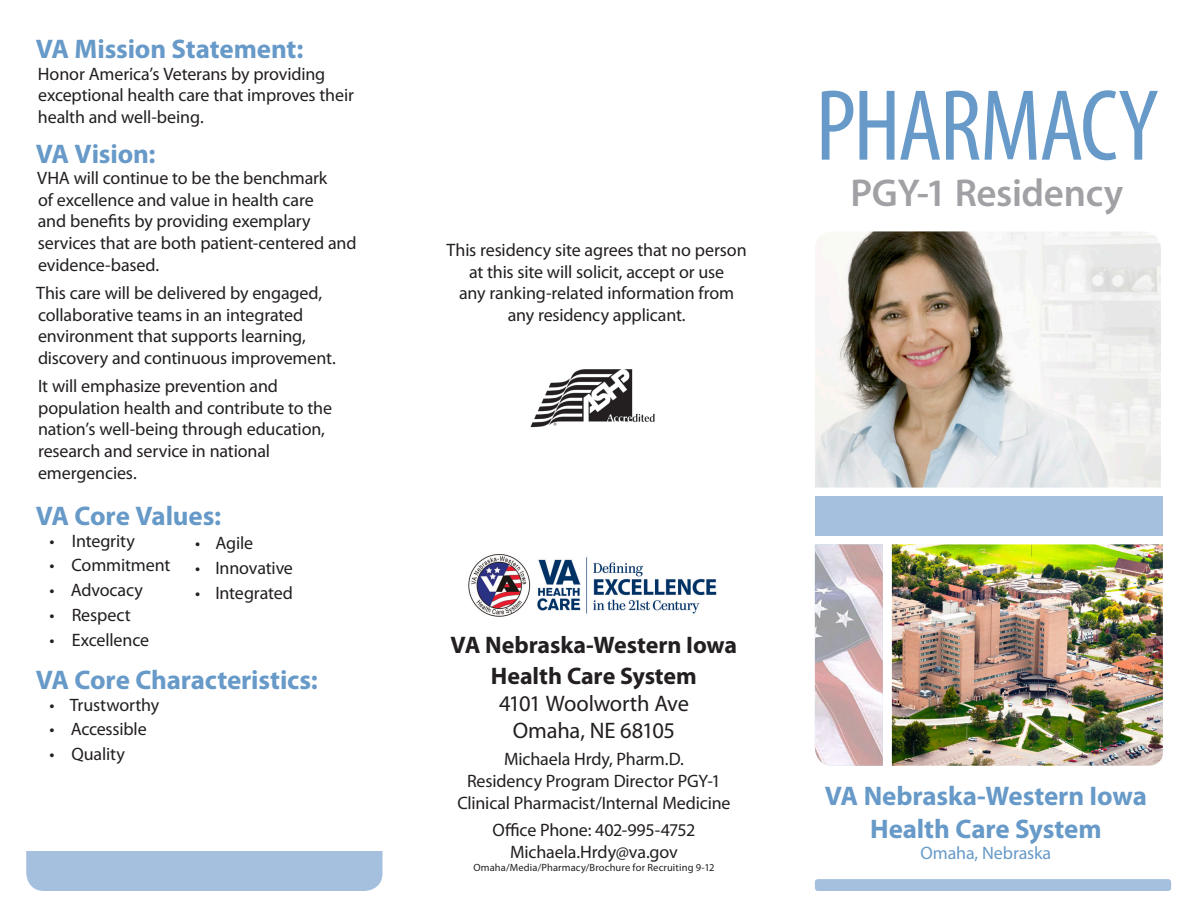
<style>
.page{position:relative;width:1188px;height:918px;background:#fff}
.page>*{position:absolute;margin:0;border:0;box-sizing:border-box;transform-origin:0 0}
.t1{font:condensed 102px "Myriad Pro";letter-spacing:-.025em;color:#679ac8}
.t2{font:600 39px "Myriad Pro";letter-spacing:-.01em;color:#a1a1a5}
.Headlines{font:700 27px "Myriad Pro";letter-spacing:-.005em;color:#679ac8}
.Headlines-2{font:700 24px "Myriad Pro";letter-spacing:-.005em;color:#231f20}
.Body{font:22.5px "Myriad Pro";letter-spacing:-.015em;color:#231f20}
.Body-2{font:18px/21.6px "Myriad Pro";letter-spacing:-.01em;color:#231f20}
.t3{font:18px "Myriad Pro";letter-spacing:-.005em;color:#679ac8}
.t4{font:10.5px "Myriad Pro";letter-spacing:.01em;color:#231f20}
</style>
<div class="page">
<img style="left:815px;top:544px;width:68px;height:222px">
<img style="left:892px;top:544px;width:271px;height:222px">
<img style="left:530px;top:369px;width:125px;height:59px">
<img style="left:468px;top:554px;width:249px;height:63px">
<img style="left:815px;top:231px;width:346px;height:257px">
<div style="left:815px;top:496px;width:348px;height:40px;background:#a5bfde"></div>
<div style="left:26px;top:851px;width:356px;height:40px;background:#a5bfde"></div>
<div style="left:815px;top:879px;width:356px;height:12px;background:#a5bfde;border-radius:3px"></div>
<p class="Headlines" style="left:36px;top:31px;width:269px">VA Mission Statement:</p>
<p class="Body-2" style="left:38px;top:63px;width:318px">Honor America’s Veterans by providing exceptional health care that improves their health and well-being.</p>
<p class="Headlines" style="left:36px;top:136px;width:121px">VA Vision:</p>
<p class="Body-2" style="left:37px;top:167px;width:321px">VHA will continue to be the benchmark<br>of excellence and value in health care<br>and benefits by providing exemplary services that are both patient-centered and evidence-based.</p>
<p class="Body-2" style="left:36px;top:282px;width:301px">This care will be delivered by engaged, collaborative teams in an integrated environment that supports learning, discovery and continuous improvement.</p>
<p class="Body-2" style="left:38px;top:375px;width:296px">It will emphasize prevention and population health and contribute to the nation’s well-being through education, research and service in national emergencies.</p>
<p class="Headlines" style="left:36px;top:498px;width:187px">VA Core Values:</p>
<p class="Body-2" style="left:50px;top:529px;width:87px">• Integrity</p>
<p class="Body-2" style="left:50px;top:554px;width:122px">• Commitment</p>
<p class="Body-2" style="left:50px;top:579px;width:95px">• Advocacy</p>
<p class="Body-2" style="left:50px;top:604px;width:83px">• Respect</p>
<p class="Body-2" style="left:50px;top:629px;width:101px">• Excellence</p>
<p class="Headlines" style="left:36px;top:662px;width:284px">VA Core Characteristics:</p>
<p class="Body-2" style="left:50px;top:693px;width:111px">• Trustworthy</p>
<p class="Body-2" style="left:50px;top:718px;width:99px">• Accessible</p>
<p class="Body-2" style="left:50px;top:743px;width:77px">• Quality</p>
<p class="Body-2" style="left:195px;top:532px;width:59px">• Agile</p>
<p class="Body-2" style="left:195px;top:557px;width:99px">• Innovative</p>
<p class="Body-2" style="left:195px;top:582px;width:99px">• Integrated</p>
<p class="Body-2" style="left:447px;top:239px;width:302px;text-align:center">This residency site agrees that no person at this site will solicit, accept or use<br>any ranking-related information from any residency applicant.</p>
<p class="t1" style="left:816px;top:64px;width:344px">PHARMACY</p>
<p class="t2" style="left:851px;top:169px;width:274px">PGY-1 Residency</p>
<p class="Headlines-2" style="left:451px;top:629px;width:288px">VA Nebraska-Western Iowa</p>
<p class="Headlines-2" style="left:491px;top:660px;width:207px">Health Care System</p>
<p class="Body" style="left:499px;top:689px;width:191px">4101 Woolworth Ave</p>
<p class="Body" style="left:513px;top:716px;width:164px">Omaha, NE 68105</p>
<p class="Body-2" style="left:504px;top:748px;width:181px">Michaela Hrdy, Pharm.D.</p>
<p class="Body-2" style="left:467px;top:770px;width:255px">Residency Program Director PGY-1</p>
<p class="Body-2" style="left:457px;top:791px;width:275px">Clinical Pharmacist/Internal Medicine</p>
<p class="Body-2" style="left:493px;top:819px;width:204px">Office Phone: 402-995-4752</p>
<p class="Body-2" style="left:510px;top:841px;width:169px">Michaela.Hrdy@va.gov</p>
<p class="t4" style="left:473px;top:861px;width:243px">Omaha/Media/Pharmacy/Brochure for Recruiting 9-12</p>
<p class="Headlines" style="left:825px;top:779px;width:324px">VA Nebraska-Western Iowa</p>
<p class="Headlines" style="left:870px;top:811px;width:233px">Health Care System</p>
<p class="t3" style="left:921px;top:842px;width:132px">Omaha, Nebraska</p>
</div>
